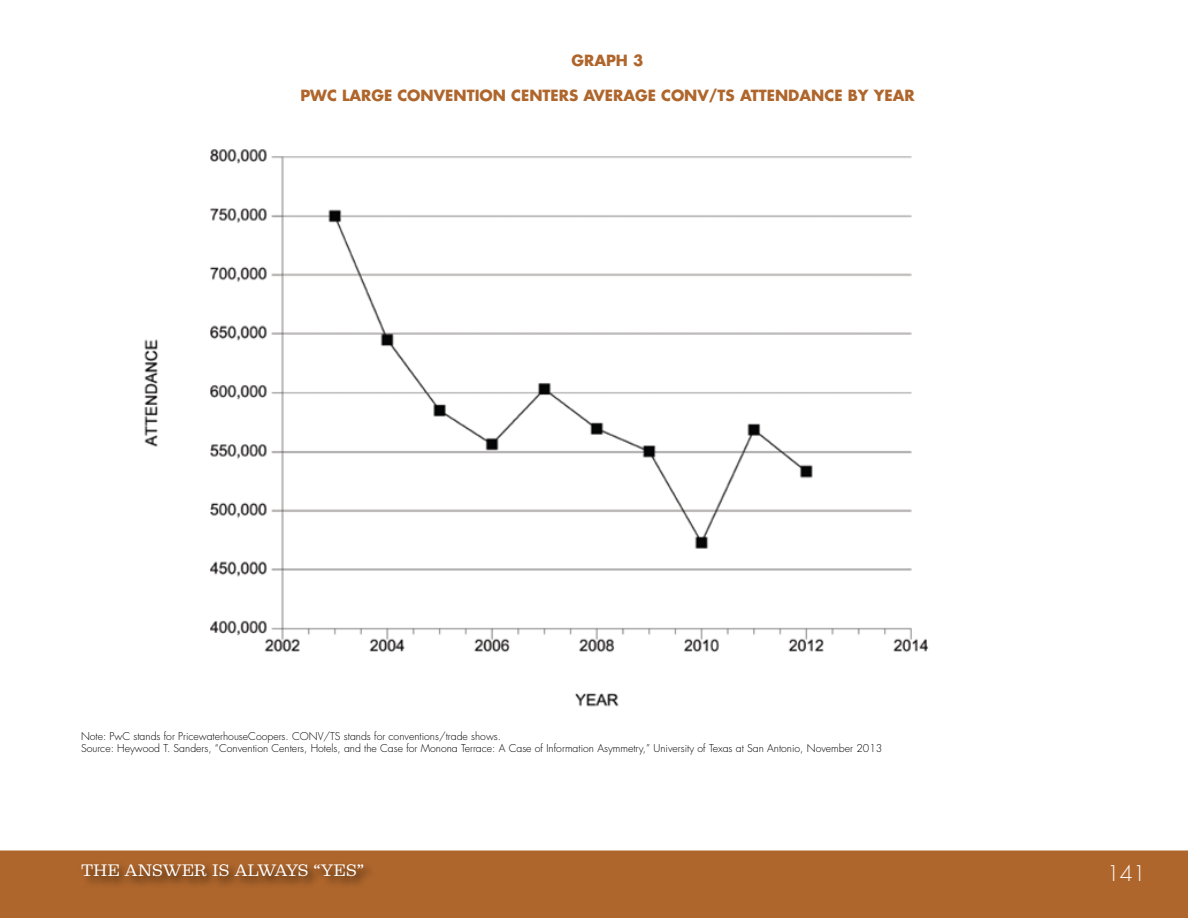
<style>
.page{position:relative;width:1188px;height:918px;background:#fff}
.page>*{position:absolute;margin:0;border:0;box-sizing:border-box;transform-origin:0 0}
.t1{font:300 21px "Futura Std";color:#fff}
.t2{font:700 15px "Futura Std";color:#af662c}
.t3{font:15px "Belizio";color:#fff}
.t4{font:300 10.5px/12px "Futura Std";color:#000}
</style>
<div class="page">
<div style="left:0;top:850px;width:1188px;height:68px;background:#af662c"></div>
<div style="left:78px;top:861px;width:298px;height:29px;background:#000;opacity:.75"></div>
<img style="left:144px;top:149px;width:785px;height:558px">
<h2 class="t2" style="left:572px;top:51px;width:73px">GRAPH 3</h2>
<h2 class="t2" style="left:300px;top:85px;width:616px">PWC LARGE CONVENTION CENTERS AVERAGE CONV/TS ATTENDANCE BY YEAR</h2>
<p class="t4" style="left:81px;top:730px;width:803px">Note: PwC stands for PricewaterhouseCoopers. CONV/TS stands for conventions/trade shows.<br>Source: Heywood T. Sanders, “Convention Centers, Hotels, and the Case for Monona Terrace: A Case of Information Asymmetry,” University of Texas at San Antonio, November 2013</p>
<h2 class="t3" style="left:81px;top:861px;width:285px">THE ANSWER IS ALWAYS “YES”</h2>
<h1 class="t1" style="left:1107px;top:861px;width:41px">141</h1>
</div>
